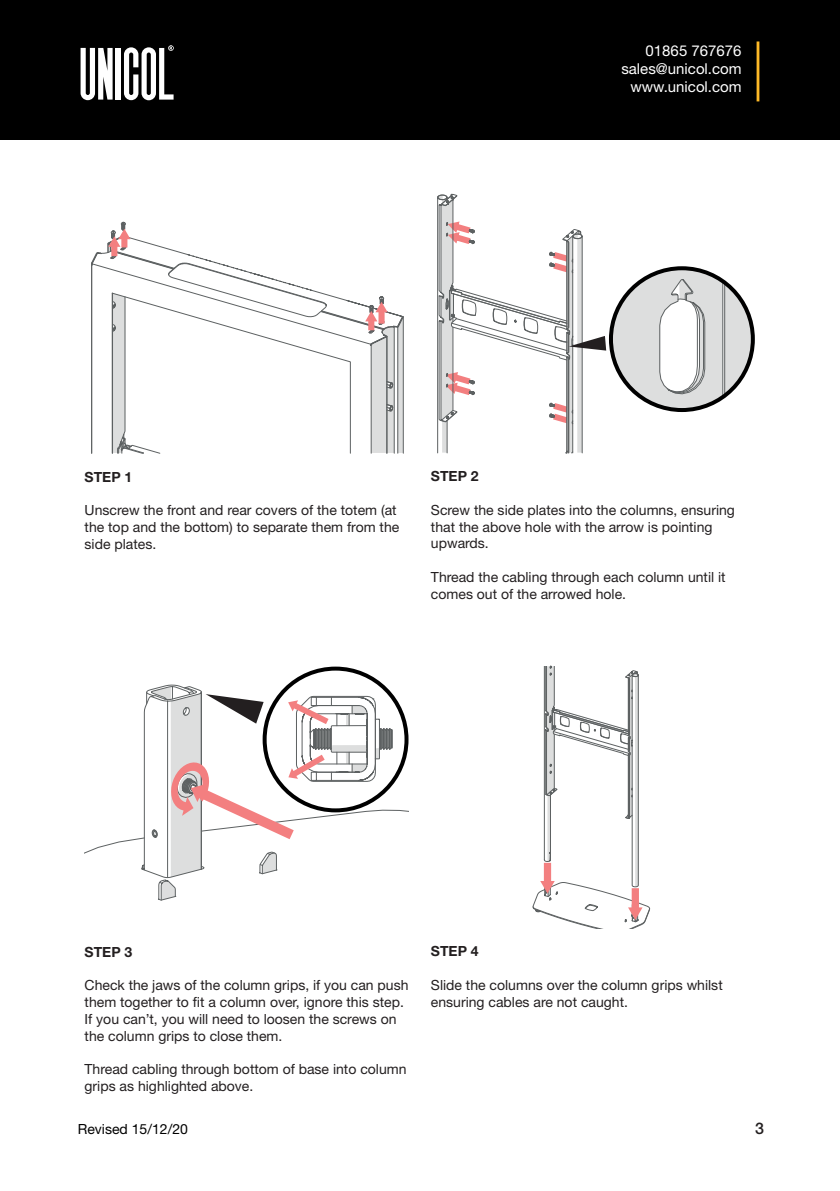
<style>
.page{position:relative;width:840px;height:1191px;background:#fff}
.page>*{position:absolute;margin:0;border:0;box-sizing:border-box;transform-origin:0 0}
.t1{font:500 16px "Helvetica Neue";color:#231f20}
.t2{font:15px/18px "Helvetica Neue";color:#fff;text-align:right}
.t3{font:14px/16.8px "Helvetica Neue";color:#231f20}
.t4{font:700 14px "Helvetica Neue";color:#231f20}
.t5{font:14px "Helvetica Neue";color:#000}
</style>
<div class="page">
<div style="left:0;top:0;width:839px;height:140px;background:#000"></div>
<svg style="left:124px;top:45px;width:49px;height:55px"></svg>
<div style="left:116px;top:48px;width:5px;height:52px;background:#fff"></div>
<svg style="left:80px;top:48px;width:32px;height:52px"></svg>
<hr style="left:756px;top:41px;width:3px;height:60px;background:#fdb927">
<svg style="left:91px;top:251px;width:17px;height:202px"></svg>
<svg style="left:160px;top:246px;width:243px;height:207px"></svg>
<svg style="left:386px;top:381px;width:7px;height:7px"></svg>
<svg style="left:385px;top:404px;width:8px;height:7px"></svg>
<svg style="left:108px;top:221px;width:52px;height:233px"></svg>
<svg style="left:365px;top:296px;width:22px;height:37px"></svg>
<svg style="left:532px;top:665px;width:117px;height:263px"></svg>
<svg style="left:437px;top:194px;width:315px;height:259px"></svg>
<svg style="left:85px;top:668px;width:323px;height:233px"></svg>
<p class="t2" style="left:621px;top:42px;width:122px">01865 767676 sales@unicol.com www.unicol.com</p>
<p class="t4" style="left:85px;top:468px;width:49px">STEP 1</p>
<p class="t3" style="left:85px;top:502px;width:316px">Unscrew the front and rear covers of the totem (at the top and the bottom) to separate them from the side plates.</p>
<p class="t4" style="left:430px;top:467px;width:49px">STEP 2</p>
<p class="t3" style="left:430px;top:501px;width:305px">Screw the side plates into the columns, ensuring that the above hole with the arrow is pointing upwards.</p>
<p class="t3" style="left:430px;top:568px;width:296px">Thread the cabling through each column until it comes out of the arrowed hole.</p>
<p class="t4" style="left:85px;top:943px;width:49px">STEP 3</p>
<p class="t3" style="left:85px;top:977px;width:325px">Check the jaws of the column grips, if you can push them together to fit a column over, ignore this step.<br>If you can’t, you will need to loosen the screws on the column grips to close them.</p>
<p class="t3" style="left:85px;top:1061px;width:323px">Thread cabling through bottom of base into column grips as highlighted above.</p>
<p class="t4" style="left:430px;top:942px;width:49px">STEP 4</p>
<p class="t3" style="left:430px;top:976px;width:293px">Slide the columns over the column grips whilst ensuring cables are not caught.</p>
<p class="t5" style="left:78px;top:1120px;width:111px">Revised 15/12/20</p>
<p class="t1" style="left:754px;top:1118px;width:10px">3</p>
</div>
